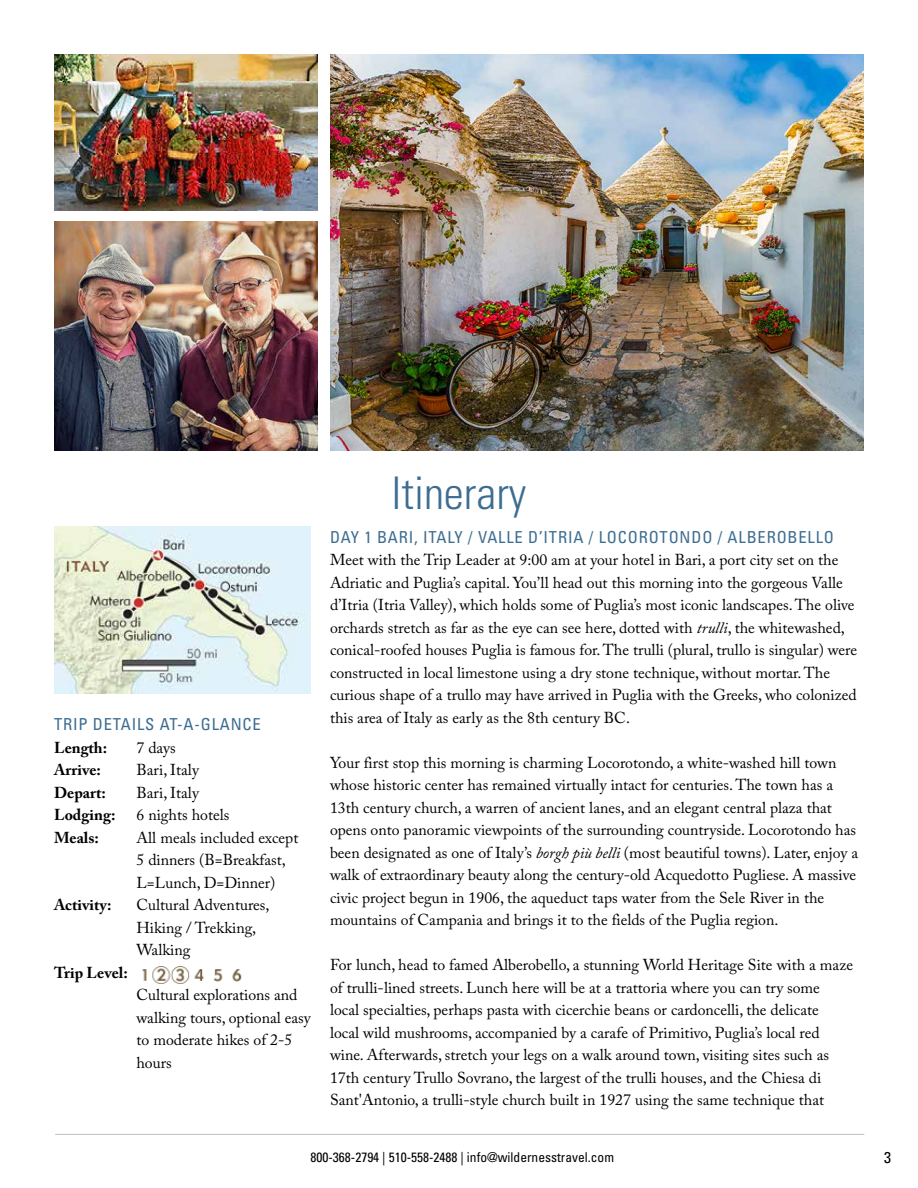
<style>
.page{position:relative;width:918px;height:1188px;background:#fff}
.page>*{position:absolute;margin:0;border:0;box-sizing:border-box;transform-origin:0 0}
.t1{font:300 condensed 45px "Univers LT Std";color:#3d6d91}
.t2{font:condensed 16.5px "Univers LT Std";letter-spacing:.05em;color:#3d6d91}
.t3{font:15.75px/22.5px "Adobe Caslon Pro";color:#000}
.t4{font:700 15.75px "Adobe Caslon Pro";color:#000}
.t5{font:condensed 15.75px "Univers LT Std";color:#000}
.t6{font:condensed 13.5px "Univers LT Std";color:#000}
.s1{font-style:italic}
</style>
<div class="page">
<hr style="left:56px;top:1134px;width:808px;height:1px;background:#bcbec0">
<img style="left:142px;top:966px;width:100px;height:18px">
<img style="left:54px;top:526px;width:256px;height:167px">
<img style="left:54px;top:221px;width:264px;height:229px">
<img style="left:54px;top:54px;width:264px;height:156px">
<img style="left:330px;top:54px;width:534px;height:396px">
<p class="t2" style="left:54px;top:714px;width:208px">TRIP DETAILS AT-A-GLANCE</p>
<p class="t4" style="left:54px;top:738px;width:55px">Length:</p>
<p class="t3" style="left:136px;top:736px;width:41px">7 days</p>
<p class="t4" style="left:54px;top:761px;width:49px">Arrive:</p>
<p class="t3" style="left:136px;top:759px;width:64px">Bari, Italy</p>
<p class="t4" style="left:54px;top:783px;width:53px">Depart:</p>
<p class="t3" style="left:136px;top:781px;width:64px">Bari, Italy</p>
<p class="t4" style="left:54px;top:806px;width:63px">Lodging:</p>
<p class="t3" style="left:136px;top:804px;width:94px">6 nights hotels</p>
<p class="t4" style="left:54px;top:828px;width:46px">Meals:</p>
<p class="t3" style="left:136px;top:826px;width:163px">All meals included except<br>5 dinners (B=Breakfast,<br>L=Lunch, D=Dinner)</p>
<p class="t4" style="left:54px;top:896px;width:59px">Activity:</p>
<p class="t3" style="left:136px;top:894px;width:135px">Cultural Adventures,<br>Hiking / Trekking,<br>Walking</p>
<p class="t4" style="left:54px;top:963px;width:75px">Trip Level:</p>
<p class="t3" style="left:136px;top:984px;width:176px">Cultural explorations and walking tours, optional easy to moderate hikes of 2-5 hours</p>
<h1 class="t1" style="left:392px;top:466px;width:136px">Itinerary</h1>
<p class="t2" style="left:330px;top:526px;width:505px">DAY 1 BARI, ITALY / VALLE D’ITRIA / LOCOROTONDO / ALBEROBELLO</p>
<p class="t3" style="left:330px;top:548px;width:529px">Meet with the Trip Leader at 9:00 am at your hotel in Bari, a port city set on the Adriatic and Puglia’s capital. You’ll head out this morning into the gorgeous Valle d’Itria (Itria Valley), which holds some of Puglia’s most iconic landscapes. The olive orchards stretch as far as the eye can see here, dotted with <span class="s1">trulli</span>, the whitewashed, conical-roofed houses Puglia is famous for. The trulli (plural, trullo is singular) were constructed in local limestone using a dry stone technique, without mortar. The curious shape of a trullo may have arrived in Puglia with the Greeks, who colonized this area of Italy as early as the 8th century BC.</p>
<p class="t3" style="left:330px;top:751px;width:530px">Your first stop this morning is charming Locorotondo, a white-washed hill town whose historic center has remained virtually intact for centuries. The town has a 13th century church, a warren of ancient lanes, and an elegant central plaza that opens onto panoramic viewpoints of the surrounding countryside. Locorotondo has been designated as one of Italy’s <span class="s1">borgh più belli</span> (most beautiful towns). Later, enjoy a walk of extraordinary beauty along the century-old Acquedotto Pugliese. A massive civic project begun in 1906, the aqueduct taps water from the Sele River in the mountains of Campania and brings it to the fields of the Puglia region.</p>
<p class="t3" style="left:330px;top:954px;width:525px">For lunch, head to famed Alberobello, a stunning World Heritage Site with a maze of trulli-lined streets. Lunch here will be at a trattoria where you can try some local specialties, perhaps pasta with cicerchie beans or cardoncelli, the delicate<br>local wild mushrooms, accompanied by a carafe of Primitivo, Puglia’s local red wine. Afterwards, stretch your legs on a walk around town, visiting sites such as 17th century Trullo Sovrano, the largest of the trulli houses, and the Chiesa di Sant'Antonio, a trulli-style church built in 1927 using the same technique that</p>
<p class="t6" style="left:310px;top:1149px;width:305px">800-368-2794 | 510-558-2488 | info@wildernesstravel.com</p>
<p class="t5" style="left:884px;top:1148px;width:8px">3</p>
</div>
